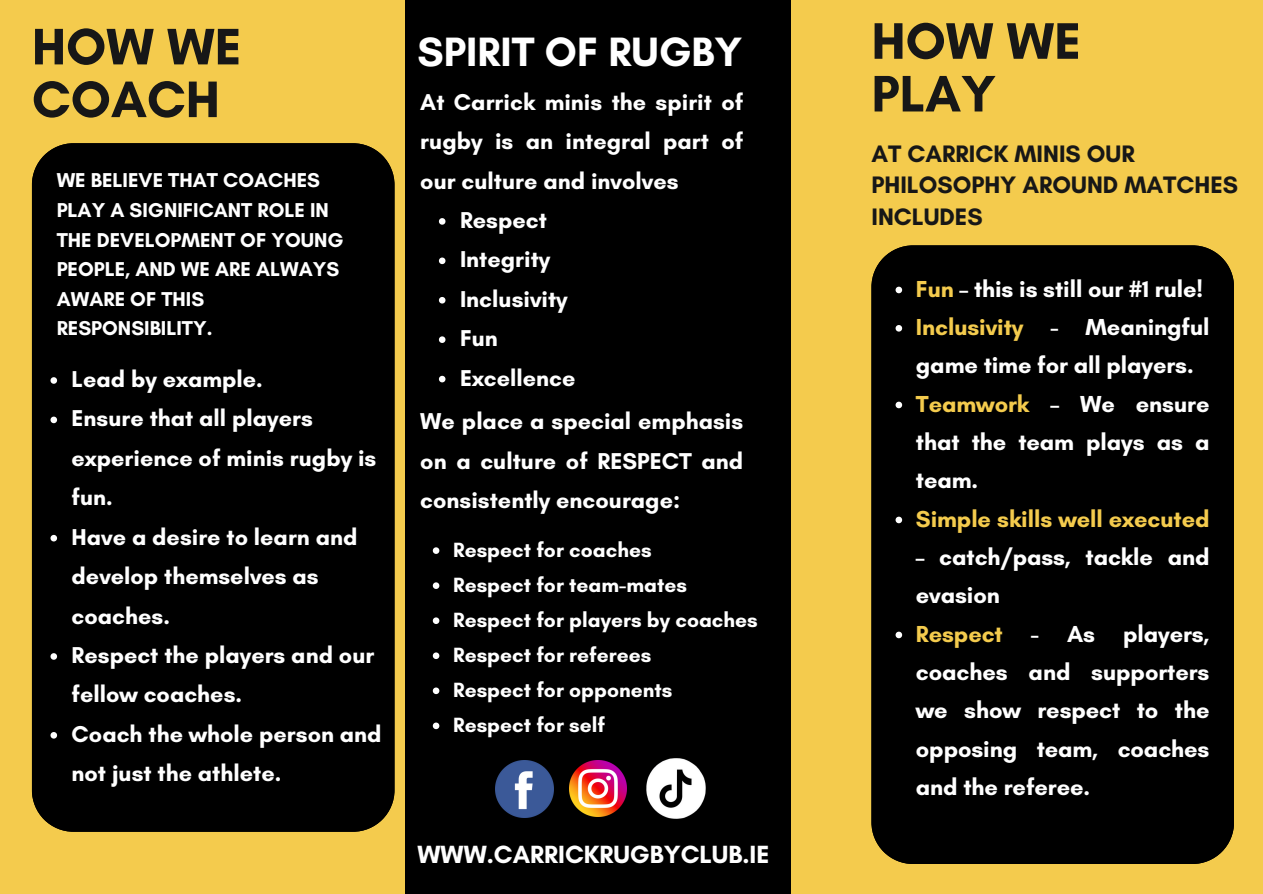
<style>
.page{position:relative;width:1263px;height:894px;background:#fff}
.page>*{position:absolute;margin:0;border:0;box-sizing:border-box;transform-origin:0 0}
.t1{font:700 52.2px/52.7px "Glacial Indifference";color:#171717}
.t2{font:700 41.7px "Glacial Indifference";color:#fff}
.t3{font:700 25.35px "Glacial Indifference";color:#fff}
.t4{font:700 24.3px/31.2px "Glacial Indifference";color:#171717}
.t5{font:700 23.55px/38.2px "Glacial Indifference";letter-spacing:-.005em;color:#fff}
.t6{font:700 23.55px "Glacial Indifference";letter-spacing:-.005em;color:#f4cb4d}
.t7{font:700 23.4px/39.5px "Glacial Indifference";color:#fff}
.t8{font:700 21px "Glacial Indifference";color:#fff}
.t9{font:700 20.4px/29.5px "Glacial Indifference";color:#fff}
.s1{color:#f4cb4d}
</style>
<div class="page">
<div style="left:0;top:0;width:1263px;height:893px;background:#f4cb4d"></div>
<div style="left:406px;top:0;width:385px;height:893px;background:#000"></div>
<div style="left:32px;top:143px;width:362px;height:688px;background:#000"></div>
<img style="left:626px;top:758px;width:80px;height:61px">
<img style="left:570px;top:760px;width:56px;height:56px">
<img style="left:496px;top:760px;width:57px;height:57px">
<svg style="left:51px;top:377px;width:6px;height:6px"></svg>
<svg style="left:51px;top:416px;width:6px;height:7px"></svg>
<svg style="left:51px;top:534px;width:6px;height:7px"></svg>
<svg style="left:51px;top:653px;width:6px;height:6px"></svg>
<svg style="left:51px;top:731px;width:6px;height:7px"></svg>
<svg style="left:439px;top:218px;width:6px;height:6px"></svg>
<svg style="left:439px;top:257px;width:6px;height:7px"></svg>
<svg style="left:439px;top:297px;width:6px;height:6px"></svg>
<svg style="left:439px;top:336px;width:6px;height:7px"></svg>
<svg style="left:439px;top:376px;width:6px;height:6px"></svg>
<svg style="left:433px;top:547px;width:6px;height:6px"></svg>
<svg style="left:433px;top:582px;width:6px;height:6px"></svg>
<svg style="left:433px;top:617px;width:6px;height:6px"></svg>
<svg style="left:433px;top:652px;width:6px;height:6px"></svg>
<svg style="left:433px;top:687px;width:6px;height:7px"></svg>
<svg style="left:433px;top:722px;width:6px;height:7px"></svg>
<div style="left:871px;top:245px;width:363px;height:618px;background:#000"></div>
<svg style="left:895px;top:286px;width:7px;height:7px"></svg>
<svg style="left:895px;top:325px;width:7px;height:6px"></svg>
<svg style="left:895px;top:401px;width:7px;height:7px"></svg>
<svg style="left:895px;top:516px;width:7px;height:7px"></svg>
<svg style="left:895px;top:631px;width:7px;height:7px"></svg>
<p class="t1" style="left:32px;top:20px;width:211px">HOW WE<br>COACH</p>
<p class="t9" style="left:57px;top:165px;width:288px">WE BELIEVE THAT COACHES<br>PLAY A SIGNIFICANT ROLE IN<br>THE DEVELOPMENT OF YOUNG<br>PEOPLE, AND WE ARE ALWAYS<br>AWARE OF THIS<br>RESPONSIBILITY.</p>
<p class="t7" style="left:72px;top:359px;width:193px">Lead by example.</p>
<h4 class="t7" style="left:72px;top:398px;width:306px">Ensure that all players experience of minis rugby is fun.</h4>
<p class="t7" style="left:72px;top:516px;width:287px">Have a desire to learn and develop themselves as coaches.</p>
<p class="t7" style="left:72px;top:635px;width:304px">Respect the players and our fellow coaches.</p>
<p class="t7" style="left:72px;top:713px;width:312px">Coach the whole person and not just the athlete.</p>
<p class="t2" style="left:417px;top:27px;width:326px">SPIRIT OF RUGBY</p>
<p class="t7" style="left:420px;top:82px;width:324px;text-align:justify">At Carrick minis the spirit of rugby is an integral part of our culture and involves</p>
<p class="t7" style="left:460px;top:200px;width:88px">Respect</p>
<h1 class="t7" style="left:460px;top:239px;width:92px">Integrity</h1>
<h2 class="t7" style="left:460px;top:279px;width:109px">Inclusivity</h2>
<h6 class="t7" style="left:460px;top:318px;width:39px">Fun</h6>
<p class="t7" style="left:460px;top:357px;width:117px">Excellence</p>
<p class="t7" style="left:420px;top:401px;width:324px;text-align:justify">We place a special emphasis on a culture of RESPECT and consistently encourage:</p>
<p class="t8" style="left:453px;top:537px;width:200px">Respect for coaches</p>
<p class="t8" style="left:453px;top:572px;width:235px">Respect for team-mates</p>
<p class="t8" style="left:453px;top:607px;width:306px">Respect for players by coaches</p>
<h3 class="t8" style="left:453px;top:642px;width:200px">Respect for referees</h3>
<h1 class="t8" style="left:453px;top:677px;width:221px">Respect for opponents</h1>
<h3 class="t8" style="left:453px;top:712px;width:154px">Respect for self</h3>
<p class="t3" style="left:417px;top:838px;width:353px">WWW.CARRICKRUGBYCLUB.IE</p>
<p class="t1" style="left:871px;top:14px;width:211px">HOW WE<br>PLAY</p>
<p class="t4" style="left:871px;top:138px;width:368px">AT CARRICK MINIS OUR<br>PHILOSOPHY AROUND MATCHES<br>INCLUDES</p>
<p class="t5" style="left:916px;top:269px;width:289px"><span class="s1">Fun</span> – this is still our #1 rule!</p>
<p class="t5" style="left:916px;top:307px;width:295px"><span class="s1">Inclusivity</span> - Meaningful game time for all players.</p>
<p class="t5" style="left:916px;top:384px;width:295px;text-align:justify"><span class="s1">Teamwork</span> – We ensure that the team plays as a team.</p>
<p class="t6" style="left:916px;top:504px;width:295px">Simple skills well executed</p>
<p class="t5" style="left:916px;top:537px;width:295px">– catch/pass, tackle and evasion</p>
<p class="t5" style="left:916px;top:614px;width:295px;text-align:justify"><span class="s1">Respect</span> - As players, coaches and supporters we show respect to the opposing team, coaches and the referee.</p>
</div>
